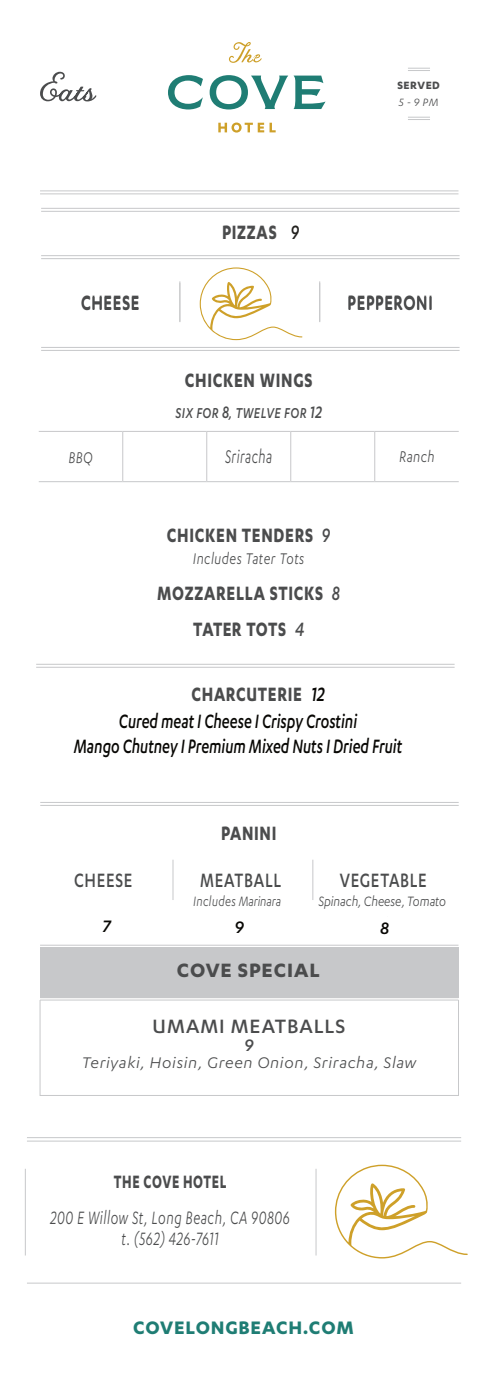
<style>
.page{position:relative;width:504px;height:1386px;background:#fff}
.page>*{position:absolute;margin:0;border:0;box-sizing:border-box;transform-origin:0 0}
.t1{font:700 22.4px/35.9px "Karbon";letter-spacing:.04em;color:#4b4c4d;text-align:center;scale:.78 1}
.t2{font:italic 500 22.4px/25.4px "Karbon";color:#080704;text-align:center;scale:.72 1}
.t3{font:500 22.4px "Karbon";letter-spacing:.04em;color:#4b4c4d;scale:.78 1}
.t4{font:500 22.4px "Karbon";letter-spacing:.04em;color:#4b4c4d}
.t5{font:700 22.4px "Karbon";letter-spacing:.04em;color:#4b4c4d}
.t6{font:italic 500 22.4px "Karbon";color:rgb(8 7 4/.9);scale:.78 1}
.t7{font:500 21.88px "Karbon";letter-spacing:.04em;color:#4b4c4d;scale:.8 1}
.t8{font:italic 21.35px "Karbon";letter-spacing:.04em;color:#4b4c4d;scale:.66 1}
.t9{font:700 21px "Karbon";letter-spacing:.04em;color:#1f7d74}
.t10{font:italic 20.82px/20.8px "Karbon";letter-spacing:.04em;color:#4b4c4d;text-align:center;scale:.7 1}
.t11{font:700 20.82px "Karbon";letter-spacing:.035em;color:#4b4c4d;scale:.7 1}
.t12{font:italic 500 19.25px "Karbon";color:#080704}
.t13{font:italic 500 19.25px "Karbon";color:#4b4c4d}
.t14{font:italic 17.85px "Karbon";letter-spacing:.04em;color:#4b4c4d}
.t15{font:italic 17.85px "Karbon";letter-spacing:.04em;color:#4b4c4d;scale:.78 1}
.t16{font:italic 500 16.62px "Karbon";letter-spacing:.04em;color:#4b4c4d;scale:.78 1}
.t17{font:italic 15.75px "Karbon";color:#4b4c4d;scale:.83 1}
.t18{font:italic 15.75px "Karbon";letter-spacing:.02em;color:#4b4c4d;scale:.78 1}
.t19{font:700 12.25px "Karbon";letter-spacing:.045em;color:#4b4c4d}
.t20{font:italic 12.25px "Karbon";color:#4b4c4d}
.s1{font-size:19.25px}
.s2{font-weight:500;font-style:italic}
.s3{font-weight:500;font-style:italic;color:#080704}
</style>
<div class="page">
<hr style="left:179px;top:281px;width:1px;height:41px;background:#c7c8ca">
<hr style="left:319px;top:281px;width:1px;height:41px;background:#c7c8ca">
<hr style="left:25px;top:1169px;width:1px;height:87px;background:#c7c8ca">
<hr style="left:39px;top:431px;width:84px;height:1px;background:#c7c8ca">
<hr style="left:123px;top:431px;width:84px;height:1px;background:#c7c8ca">
<hr style="left:122px;top:432px;width:1px;height:49px;background:#c7c8ca">
<hr style="left:207px;top:431px;width:84px;height:1px;background:#c7c8ca">
<hr style="left:206px;top:432px;width:1px;height:49px;background:#c7c8ca">
<hr style="left:291px;top:431px;width:84px;height:1px;background:#c7c8ca">
<hr style="left:290px;top:432px;width:1px;height:49px;background:#c7c8ca">
<hr style="left:375px;top:431px;width:84px;height:1px;background:#c7c8ca">
<hr style="left:374px;top:432px;width:1px;height:49px;background:#c7c8ca">
<hr style="left:39px;top:481px;width:84px;height:1px;background:#c7c8ca">
<hr style="left:123px;top:481px;width:84px;height:1px;background:#c7c8ca">
<hr style="left:207px;top:481px;width:84px;height:1px;background:#c7c8ca">
<hr style="left:291px;top:481px;width:84px;height:1px;background:#c7c8ca">
<hr style="left:375px;top:481px;width:84px;height:1px;background:#c7c8ca">
<svg style="left:408px;top:68px;width:22px;height:3px"></svg>
<svg style="left:408px;top:117px;width:22px;height:3px"></svg>
<hr style="left:40px;top:190px;width:419px;height:1px;background:#c7c8ca">
<hr style="left:40px;top:193px;width:419px;height:1px;background:#c7c8ca">
<hr style="left:41px;top:208px;width:419px;height:1px;background:#c7c8ca">
<hr style="left:41px;top:211px;width:419px;height:1px;background:#c7c8ca">
<hr style="left:41px;top:255px;width:419px;height:1px;background:#c7c8ca">
<hr style="left:41px;top:258px;width:419px;height:1px;background:#c7c8ca">
<hr style="left:41px;top:347px;width:419px;height:1px;background:#c7c8ca">
<hr style="left:41px;top:350px;width:419px;height:1px;background:#c7c8ca">
<hr style="left:40px;top:945px;width:419px;height:1px;background:#c7c8ca">
<div style="left:40px;top:948px;width:418px;height:50px;background:#c7c8ca"></div>
<hr style="left:40px;top:947px;width:419px;height:1px;background:#c7c8ca">
<hr style="left:40px;top:997px;width:419px;height:1px;background:#c7c8ca">
<div style="left:40px;top:1000px;width:419px;height:96px;border:1px solid #c7c8ca"></div>
<svg style="left:40px;top:72px;width:56px;height:29px"></svg>
<svg style="left:168px;top:42px;width:158px;height:91px"></svg>
<hr style="left:316px;top:1169px;width:1px;height:87px;background:#c7c8ca">
<hr style="left:27px;top:1137px;width:434px;height:1px;background:#c7c8ca">
<hr style="left:27px;top:1141px;width:434px;height:1px;background:#c7c8ca">
<hr style="left:27px;top:1283px;width:434px;height:1px;background:#c7c8ca">
<svg style="left:335px;top:1165px;width:133px;height:94px"></svg>
<hr style="left:36px;top:664px;width:419px;height:1px;background:#c7c8ca">
<hr style="left:36px;top:667px;width:419px;height:1px;background:#c7c8ca">
<hr style="left:40px;top:802px;width:419px;height:1px;background:#c7c8ca">
<hr style="left:40px;top:805px;width:419px;height:1px;background:#c7c8ca">
<svg style="left:200px;top:267px;width:102px;height:73px"></svg>
<hr style="left:173px;top:860px;width:1px;height:40px;background:#c7c8ca">
<hr style="left:312px;top:860px;width:1px;height:40px;background:#c7c8ca">
<p class="t1" style="left:222px;top:214px;width:72px">PIZZAS</p>
<p class="t6" style="left:291px;top:224px;width:12px">9</p>
<p class="t19" style="left:397px;top:77px;width:44px">SERVED</p>
<p class="t20" style="left:399px;top:98px;width:41px">5-9PM</p>
<p class="t3" style="left:81px;top:296px;width:76px">CHEESE</p>
<p class="t3" style="left:348px;top:296px;width:111px">PEPPERONI</p>
<p class="t7" style="left:81px;top:297px;width:74px">CHEESE</p>
<p class="t7" style="left:348px;top:297px;width:108px">PEPPERONI</p>
<p class="t1" style="left:185px;top:361px;width:165px">CHICKEN WINGS</p>
<p class="t16" style="left:176px;top:407px;width:189px">SIX FOR <span class="s1">8</span>, TWELVE FOR <span class="s1">12</span></p>
<p class="t15" style="left:69px;top:450px;width:32px">BBQ</p>
<p class="t8" style="left:225px;top:449px;width:73px">Sriracha</p>
<p class="t15" style="left:399px;top:450px;width:47px">Ranch</p>
<p class="t1" style="left:167px;top:516px;width:211px">CHICKEN TENDERS <span class="s2">9</span></p>
<p class="t15" style="left:193px;top:552px;width:144px">Includes Tater Tots</p>
<p class="t1" style="left:157px;top:574px;width:236px">MOZZARELLA STICKS <span class="s2">8<br></span>TATER TOTS <span class="s2">4</span></p>
<p class="t1" style="left:192px;top:676px;width:172px">CHARCUTERIE <span class="s3">12</span></p>
<p class="t2" style="left:74px;top:710px;width:458px">Cured meat I Cheese I Crispy Crostini<br>Mango Chutney I Premium Mixed Nuts I Dried Fruit</p>
<p class="t1" style="left:221px;top:814px;width:73px">PANINI</p>
<p class="t3" style="left:74px;top:874px;width:76px">CHEESE</p>
<p class="t3" style="left:340px;top:874px;width:113px">VEGETABLE</p>
<p class="t3" style="left:200px;top:874px;width:105px">MEATBALL</p>
<p class="t18" style="left:193px;top:896px;width:114px">Includes Marinara</p>
<p class="t17" style="left:318px;top:895px;width:155px">Spinach, Cheese, Tomato</p>
<p class="t12" style="left:103px;top:919px;width:10px">7</p>
<p class="t12" style="left:235px;top:920px;width:11px">9</p>
<p class="t12" style="left:380px;top:921px;width:11px">8</p>
<p class="t5" style="left:177px;top:957px;width:144px">COVE SPECIAL</p>
<p class="t4" style="left:153px;top:1020px;width:194px">UMAMI MEATBALLS</p>
<p class="t13" style="left:244px;top:1038px;width:11px">9</p>
<p class="t14" style="left:82px;top:1056px;width:335px">Teriyaki, Hoisin, Green Onion, Sriracha, Slaw</p>
<p class="t11" style="left:114px;top:1169px;width:162px">THE COVE HOTEL</p>
<p class="t10" style="left:51px;top:1209px;width:343px">200 E Willow St, Long Beach, CA 90806 t. (562) 426-7611</p>
<p class="t9" style="left:133px;top:1314px;width:222px">COVELONGBEACH.COM</p>
</div>
